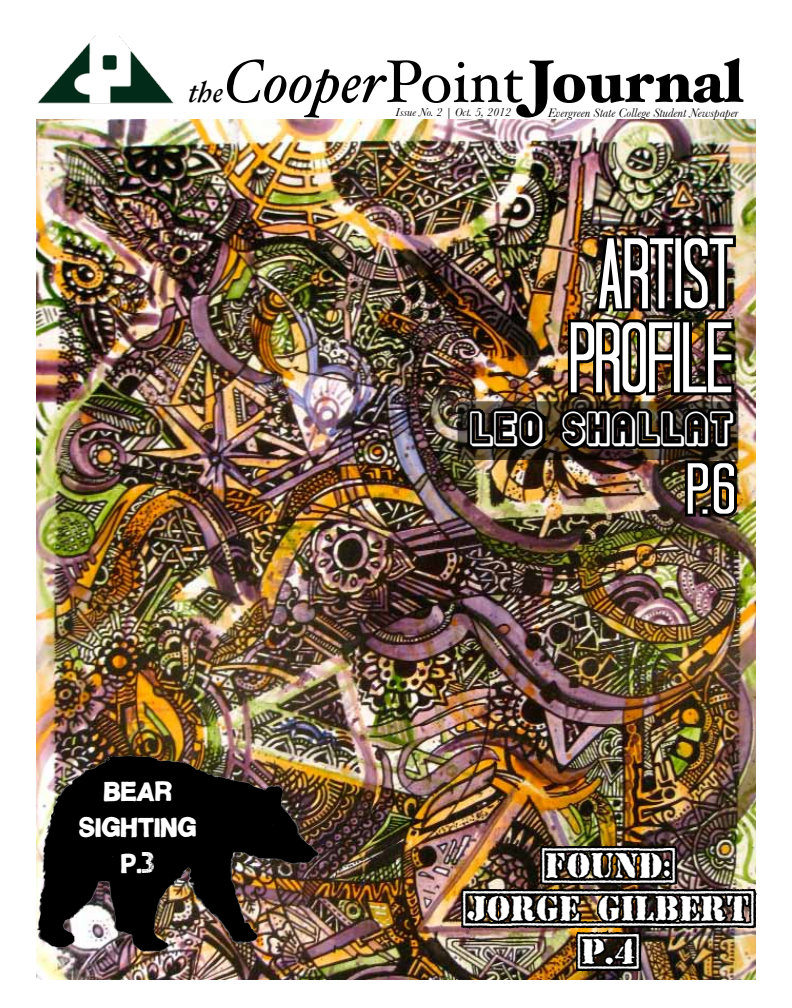
<style>
.page{position:relative;width:792px;height:1008px;background:#fff}
.page>*{position:absolute;margin:0;border:0;box-sizing:border-box;transform-origin:0 0}
.t1{font:condensed 100px/84px "Tall Dark And Handsome";color:#fff}
.t2{font:condensed 72px "Tall Dark And Handsome";color:#fff;scale:1.2 1}
.t3{font:900 60px "Hoefler Text";color:#000}
.t4{font:700 36px/43.2px "Top Secret";color:#fff;text-align:center}
.t5{font:36px "Rainy Days";color:#fff}
.t6{font:30px/36px "California Rad";color:#fff;text-align:center}
.t7{font:italic 13px "Baskerville";color:#000}
.t8{font:italic 12px "Baskerville";color:#000}
.s1{font-weight:400;font-style:italic;font-size:30px}
.s2{font-weight:400;font-style:italic}
.s3{font-weight:400}
.s4{font-family:"Captureit"}
</style>
<div class="page">
<img style="left:36px;top:120px;width:720px;height:860px">
<img style="left:37px;top:36px;width:137px;height:68px">
<svg style="left:460px;top:403px;width:95px;height:55px"></svg>
<div style="left:458px;top:401px;width:280px;height:59px;border:1px solid #000"></div>
<svg style="left:464px;top:404px;width:85px;height:48px;background:#16120d"></svg>
<img style="left:36px;top:736px;width:305px;height:244px">
<img style="left:456px;top:841px;width:301px;height:134px">
<img style="left:555px;top:201px;width:187px;height:320px">
<h3 class="t3" style="left:189px;top:46px;width:556px"><span class="s1">the</span><span class="s2">Cooper</span><span class="s3">Point</span>Journal</h3>
<p class="t8" style="left:396px;top:105px;width:117px">Issue No. 2 | Oct. 5, 2012</p>
<p class="t7" style="left:548px;top:105px;width:192px">Evergreen State College Student Newspaper</p>
<h1 class="t1" style="left:569px;top:232px;width:166px">ARTIST<br>PROFILE</h1>
<h3 class="t5" style="left:470px;top:410px;width:266px">LEO SHALLAT</h3>
<h3 class="t6" style="left:79px;top:773px;width:119px">BEAR<br>SIGHTING<br>P.<span class="s4">3</span></h3>
<h2 class="t2" style="left:686px;top:447px;width:42px">P.6</h2>
<h3 class="t4" style="left:463px;top:844px;width:294px">[FOUND:]<br>[JORGE GILBERT] [P.4]</h3>
</div>
